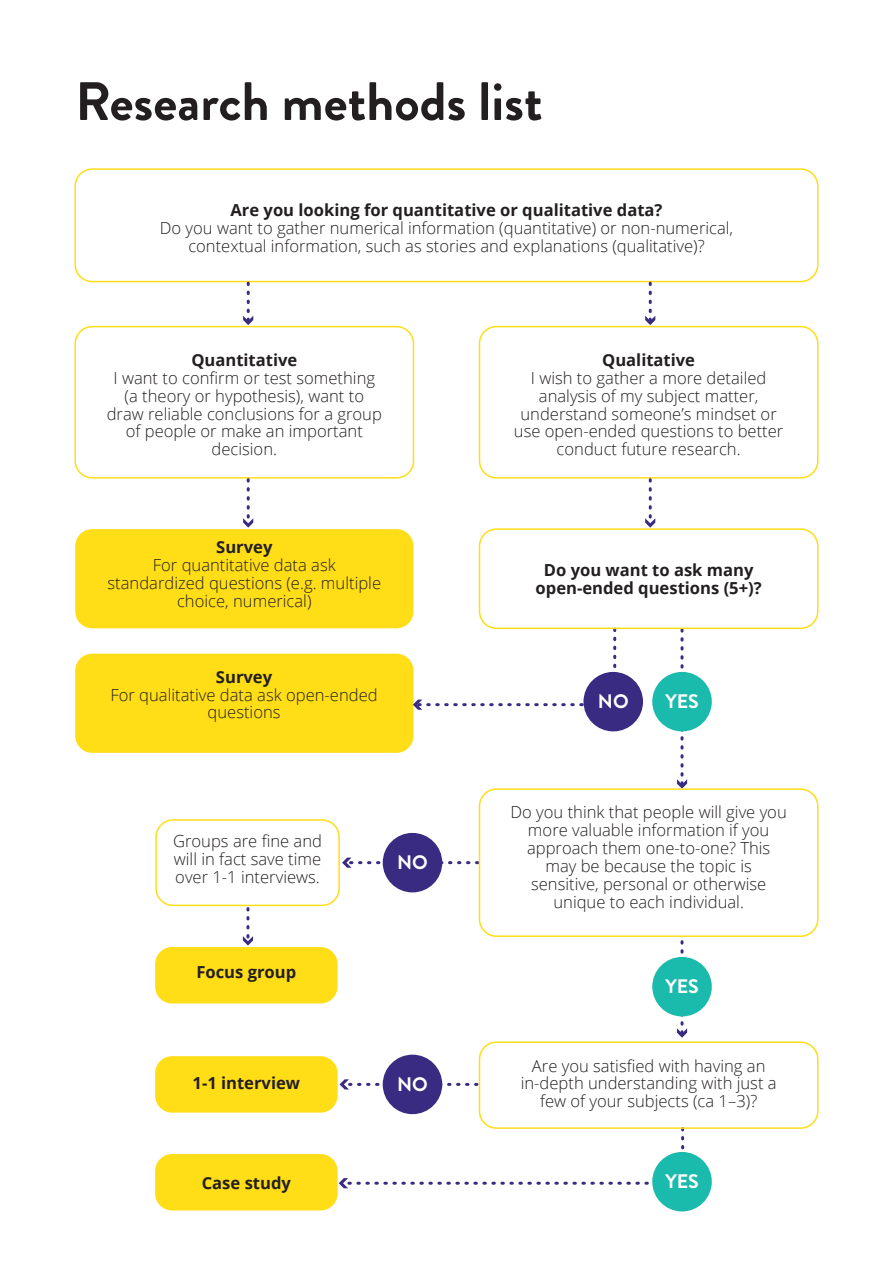
<style>
.page{position:relative;width:893px;height:1263px;background:#fff}
.page>*{position:absolute;margin:0;border:0;box-sizing:border-box;transform-origin:0 0}
.t1{font:700 54px "Brandon Grotesque";color:#231f20}
.t2{font:700 19.5px "Brandon Grotesque";color:#fff}
.t3{font:300 16.65px/17.9px "Open Sans";color:#231f20;text-align:center}
.t4{font:700 16.65px/17.9px "Open Sans";color:#231f20;text-align:center}
</style>
<div class="page">
<div style="left:74px;top:168px;width:744px;height:114px;border:2px solid #ffdd17;border-radius:17px"></div>
<div style="left:75px;top:529px;width:338px;height:99px;background:#ffdd17;border-radius:17px"></div>
<div style="left:75px;top:654px;width:338px;height:99px;background:#ffdd17;border-radius:17px"></div>
<div style="left:155px;top:1056px;width:183px;height:56px;background:#ffdd17;border-radius:17px"></div>
<div style="left:155px;top:1154px;width:183px;height:56px;background:#ffdd17;border-radius:17px"></div>
<div style="left:74px;top:326px;width:340px;height:153px;border:2px solid #ffdd17;border-radius:17px"></div>
<svg style="left:413px;top:626px;width:205px;height:84px"></svg>
<svg style="left:339px;top:1125px;width:346px;height:63px"></svg>
<svg style="left:677px;top:630px;width:10px;height:158px"></svg>
<svg style="left:243px;top:480px;width:10px;height:48px"></svg>
<svg style="left:677px;top:942px;width:10px;height:96px"></svg>
<div style="left:155px;top:819px;width:185px;height:87px;border:2px solid #ffdd17;border-radius:17px"></div>
<div style="left:155px;top:947px;width:183px;height:56px;background:#ffdd17;border-radius:17px"></div>
<svg style="left:243px;top:908px;width:10px;height:37px"></svg>
<svg style="left:340px;top:1079px;width:137px;height:10px"></svg>
<svg style="left:342px;top:857px;width:136px;height:11px"></svg>
<div style="left:479px;top:528px;width:339px;height:101px;border:2px solid #ffdd17;border-radius:17px"></div>
<div style="left:479px;top:788px;width:339px;height:149px;border:2px solid #ffdd17;border-radius:17px"></div>
<div style="left:479px;top:1041px;width:339px;height:88px;border:2px solid #ffdd17;border-radius:17px"></div>
<div style="left:479px;top:326px;width:339px;height:153px;border:2px solid #ffdd17;border-radius:17px"></div>
<div style="left:583px;top:672px;width:60px;height:59px;background:#392b82;border-radius:50%"></div>
<div style="left:652px;top:672px;width:60px;height:59px;background:#1abbac;border-radius:50%"></div>
<div style="left:383px;top:833px;width:59px;height:59px;background:#392b82;border-radius:50%"></div>
<div style="left:652px;top:957px;width:60px;height:59px;background:#1abbac;border-radius:50%"></div>
<div style="left:652px;top:1152px;width:60px;height:59px;background:#1abbac;border-radius:50%"></div>
<div style="left:383px;top:1055px;width:59px;height:59px;background:#392b82;border-radius:50%"></div>
<svg style="left:645px;top:480px;width:10px;height:48px"></svg>
<svg style="left:243px;top:283px;width:10px;height:42px"></svg>
<svg style="left:645px;top:283px;width:10px;height:42px"></svg>
<h1 class="t1" style="left:75px;top:64px;width:469px">Research methods list</h1>
<p class="t4" style="left:230px;top:200px;width:433px">Are you looking for quantitative or qualitative data?</p>
<p class="t3" style="left:160px;top:218px;width:575px">Do you want to gather numerical information (quantitative) or non-numerical, contextual information, such as stories and explanations (qualitative)?</p>
<p class="t4" style="left:191px;top:350px;width:107px">Quantitative</p>
<p class="t3" style="left:107px;top:368px;width:277px">I want to confirm or test something (a theory or hypothesis), want to draw reliable conclusions for a group of people or make an important decision.</p>
<p class="t4" style="left:216px;top:538px;width:58px">Survey</p>
<p class="t3" style="left:108px;top:556px;width:275px">For quantitative data ask standardized questions (e.g. multiple choice, numerical)</p>
<p class="t4" style="left:216px;top:667px;width:58px">Survey</p>
<p class="t3" style="left:111px;top:685px;width:269px">For qualitative data ask open-ended questions</p>
<p class="t3" style="left:173px;top:831px;width:150px;text-align:justify">Groups are fine and will in fact save time over 1-1 interviews.</p>
<p class="t4" style="left:196px;top:963px;width:101px">Focus group</p>
<p class="t4" style="left:193px;top:1074px;width:109px">1-1 interview</p>
<p class="t4" style="left:202px;top:1174px;width:91px">Case study</p>
<p class="t2" style="left:397px;top:849px;width:32px">NO</p>
<p class="t2" style="left:397px;top:1070px;width:32px">NO</p>
<p class="t4" style="left:602px;top:350px;width:94px">Qualitative</p>
<p class="t3" style="left:514px;top:368px;width:271px">I wish to gather a more detailed analysis of my subject matter, understand someone’s mindset or use open-ended questions to better conduct future research.</p>
<p class="t4" style="left:536px;top:560px;width:228px">Do you want to ask many open-ended questions (5+)?</p>
<p class="t2" style="left:598px;top:688px;width:32px">NO</p>
<p class="t2" style="left:665px;top:688px;width:35px">YES</p>
<p class="t3" style="left:510px;top:803px;width:278px">Do you think that people will give you more valuable information if you approach them one-to-one? This may be because the topic is sensitive, personal or otherwise unique to each individual.</p>
<p class="t2" style="left:665px;top:973px;width:35px">YES</p>
<p class="t3" style="left:521px;top:1056px;width:257px">Are you satisfied with having an in-depth understanding with just a few of your subjects (ca 1–3)?</p>
<p class="t2" style="left:665px;top:1168px;width:35px">YES</p>
</div>
